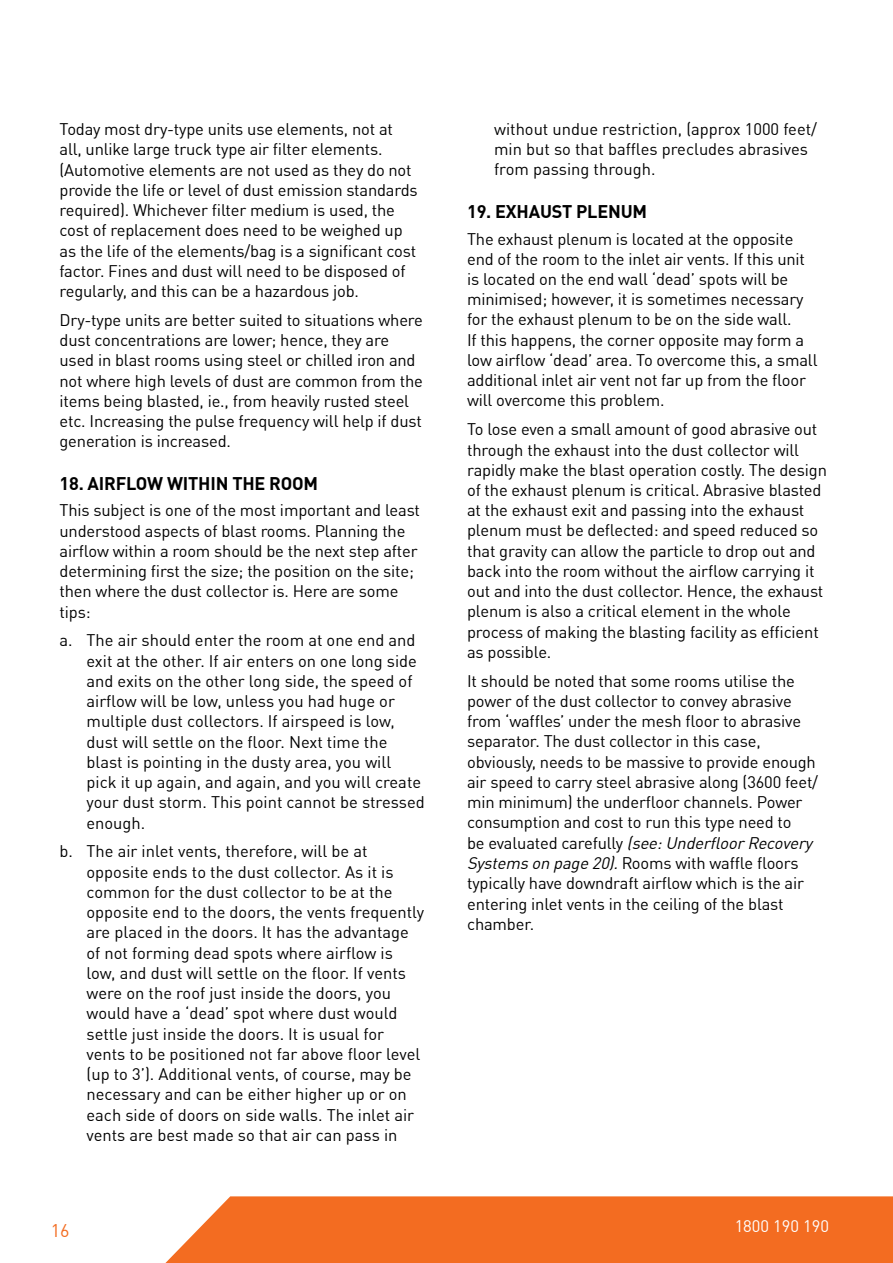
<style>
.page{position:relative;width:893px;height:1263px;background:#fff}
.page>*{position:absolute;margin:0;border:0;box-sizing:border-box;transform-origin:0 0}
.t1{font:700 18px "DIN Offc";letter-spacing:-.01em;color:#000}
.t2{font:18px "DIN Offc";color:#f36c21}
.t3{font:16.5px/20.2px "DIN Offc";letter-spacing:-.01em;color:#000}
.t4{font:16.5px "DIN Offc";color:#fff}
.s1{font-style:italic}
</style>
<div class="page">
<div style="left:165px;top:1196px;width:728px;height:67px;background:#f36c21"></div>
<p class="t3" style="left:60px;top:119px;width:360px">Today most dry-type units use elements, not at all, unlike large truck type air filter elements. (Automotive elements are not used as they do not provide the life or level of dust emission standards required). Whichever filter medium is used, the cost of replacement does need to be weighed up as the life of the elements/bag is a significant cost factor. Fines and dust will need to be disposed of regularly, and this can be a hazardous job.</p>
<p class="t3" style="left:60px;top:310px;width:365px">Dry-type units are better suited to situations where dust concentrations are lower; hence, they are used in blast rooms using steel or chilled iron and not where high levels of dust are common from the items being blasted, ie., from heavily rusted steel etc. Increasing the pulse frequency will help if dust generation is increased.</p>
<p class="t1" style="left:60px;top:471px;width:260px">18. AIRFLOW WITHIN THE ROOM</p>
<p class="t3" style="left:60px;top:500px;width:362px">This subject is one of the most important and least understood aspects of blast rooms. Planning the airflow within a room should be the next step after determining first the size; the position on the site; then where the dust collector is. Here are some tips:</p>
<p class="t3" style="left:87px;top:630px;width:340px;text-indent:-27px">a. The air should enter the room at one end and exit at the other. If air enters on one long side and exits on the other long side, the speed of airflow will be low, unless you had huge or multiple dust collectors. If airspeed is low, dust will settle on the floor. Next time the blast is pointing in the dusty area, you will pick it up again, and again, and you will create your dust storm. This point cannot be stressed enough.</p>
<p class="t3" style="left:87px;top:841px;width:339px;text-indent:-27px">b. The air inlet vents, therefore, will be at opposite ends to the dust collector. As it is common for the dust collector to be at the opposite end to the doors, the vents frequently are placed in the doors. It has the advantage of not forming dead spots where airflow is low, and dust will settle on the floor. If vents were on the roof just inside the doors, you would have a ‘dead’ spot where dust would settle just inside the doors. It is usual for vents to be positioned not far above floor level (up to 3’). Additional vents, of course, may be necessary and can be either higher up or on each side of doors on side walls. The inlet air vents are best made so that air can pass in</p>
<p class="t3" style="left:494px;top:119px;width:325px">without undue restriction, (approx 1000 feet/ min but so that baffles precludes abrasives from passing through.</p>
<p class="t1" style="left:467px;top:199px;width:182px">19. EXHAUST PLENUM</p>
<p class="t3" style="left:467px;top:228px;width:352px">The exhaust plenum is located at the opposite end of the room to the inlet air vents. If this unit is located on the end wall ‘dead’ spots will be minimised; however, it is sometimes necessary for the exhaust plenum to be on the side wall.<br>If this happens, the corner opposite may form a low airflow ‘dead’ area. To overcome this, a small additional inlet air vent not far up from the floor will overcome this problem.</p>
<p class="t3" style="left:467px;top:419px;width:361px">To lose even a small amount of good abrasive out through the exhaust into the dust collector will rapidly make the blast operation costly. The design of the exhaust plenum is critical. Abrasive blasted at the exhaust exit and passing into the exhaust plenum must be deflected: and speed reduced so that gravity can allow the particle to drop out and back into the room without the airflow carrying it out and into the dust collector. Hence, the exhaust plenum is also a critical element in the whole process of making the blasting facility as efficient as possible.</p>
<p class="t3" style="left:467px;top:671px;width:353px">It should be noted that some rooms utilise the power of the dust collector to convey abrasive from ‘waffles’ under the mesh floor to abrasive separator. The dust collector in this case, obviously, needs to be massive to provide enough air speed to carry steel abrasive along (3600 feet/ min minimum) the underfloor channels. Power consumption and cost to run this type need to<br>b e eva l u a t e d c a re f u l ly <span class="s1">(see:UnderfloorRecovery Systemson page 20).</span>Rooms with waffle floors typically have downdraft airflow which is the air entering inlet vents in the ceiling of the blast chamber.</p>
<p class="t2" style="left:51px;top:1219px;width:20px">16</p>
<p class="t4" style="left:735px;top:1216px;width:96px">1800 190 190</p>
</div>
